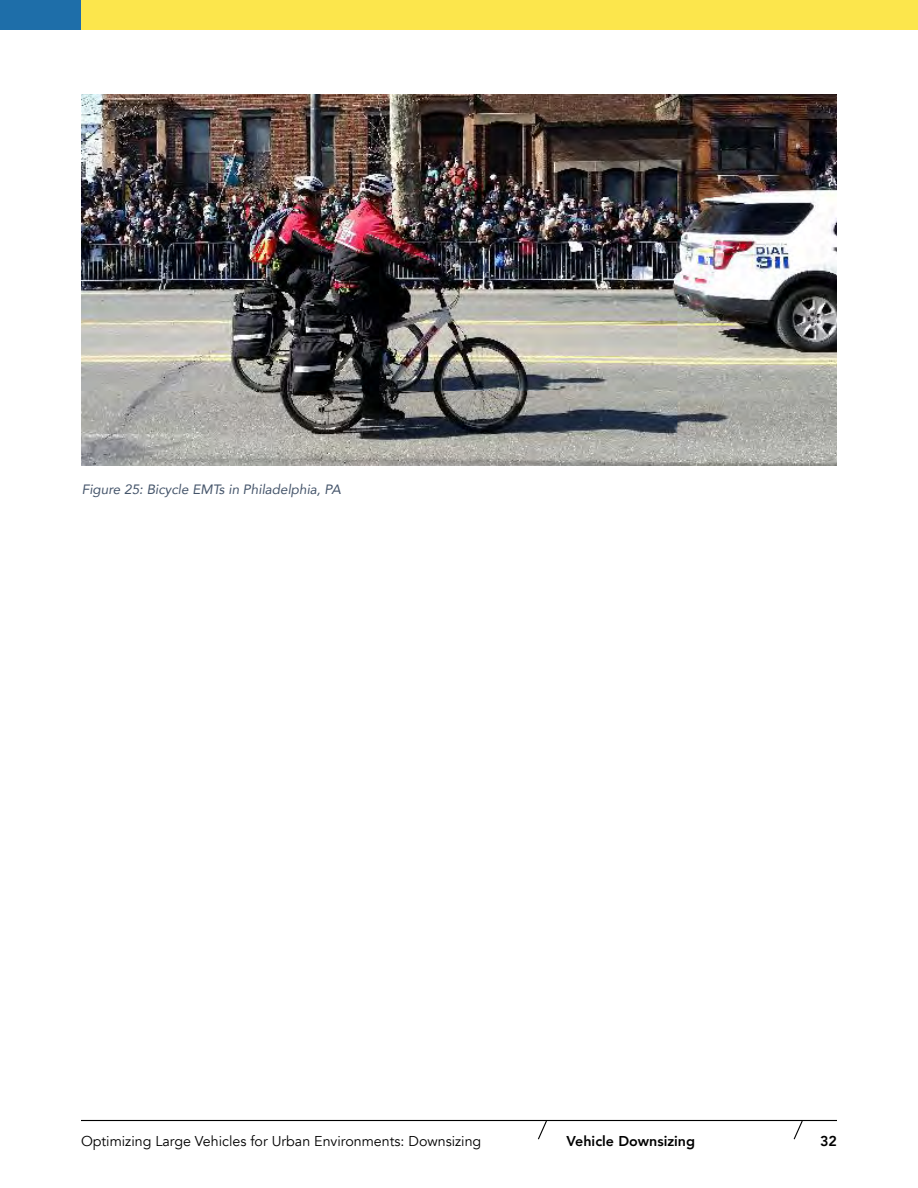
<style>
.page{position:relative;width:918px;height:1188px;background:#fff}
.page>*{position:absolute;margin:0;border:0;box-sizing:border-box;transform-origin:0 0}
.t1{font:14.25px "Avenir";color:#000}
.t2{font:800 14.25px "Avenir";color:#000}
.t3{font:italic 13.5px "Avenir";color:#44546a}
</style>
<div class="page">
<hr style="left:81px;top:1120px;width:756px;height:1px;background:#000">
<svg style="left:793px;top:1121px;width:11px;height:19px"></svg>
<svg style="left:537px;top:1121px;width:11px;height:19px"></svg>
<div style="left:0;top:0;width:81px;height:29px;background:#1e6ea9"></div>
<div style="left:81px;top:0;width:837px;height:29px;background:#fce64c"></div>
<img style="left:82px;top:95px;width:755px;height:371px">
<p class="t3" style="left:82px;top:481px;width:261px">Figure 25: Bicycle EMTs in Philadelphia, PA</p>
<p class="t1" style="left:81px;top:1133px;width:402px">Optimizing Large Vehicles for Urban Environments: Downsizing</p>
<p class="t2" style="left:567px;top:1130px;width:130px">Vehicle Downsizing</p>
<p class="t2" style="left:820px;top:1130px;width:18px">32</p>
</div>
